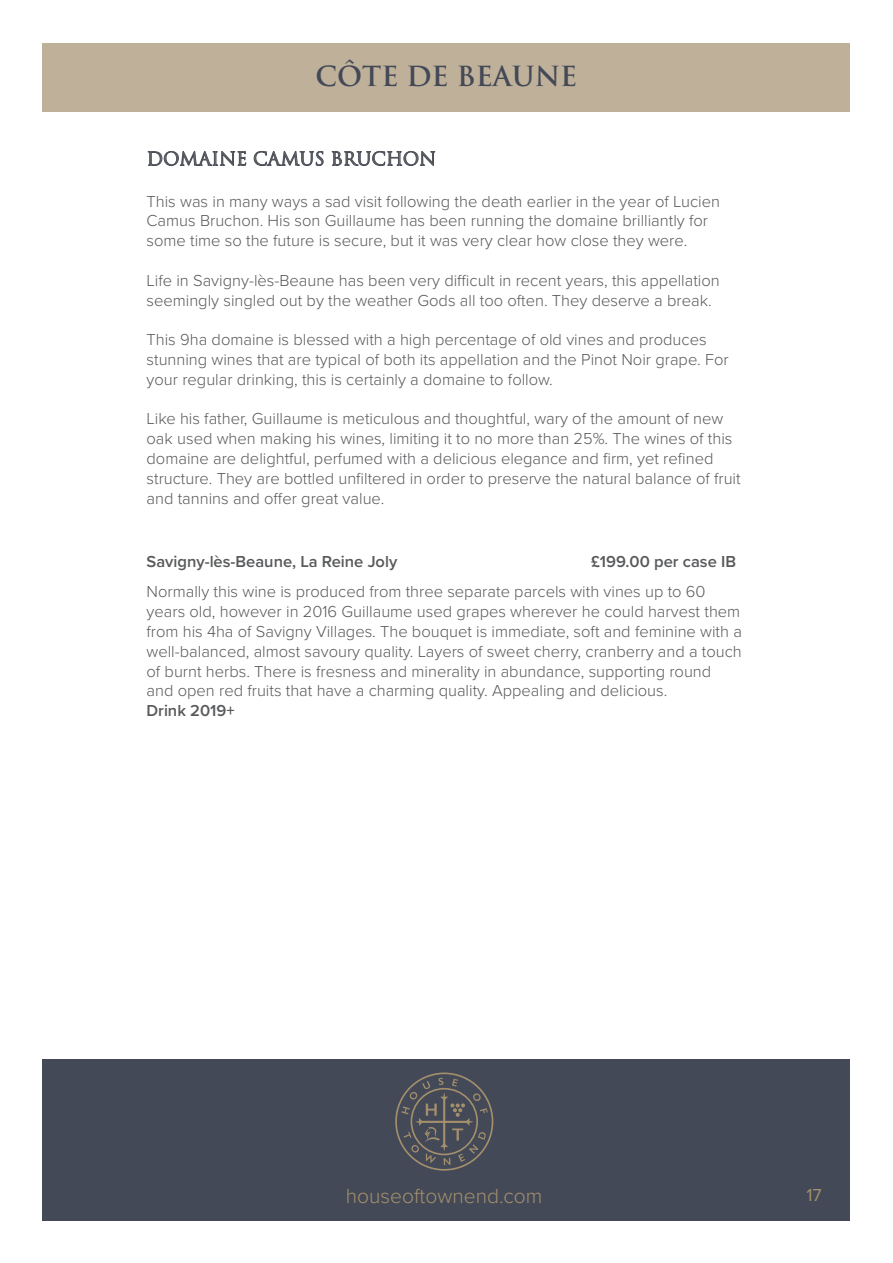
<style>
.page{position:relative;width:893px;height:1263px;background:#fff}
.page>*{position:absolute;margin:0;border:0;box-sizing:border-box;transform-origin:0 0}
.t1{font:700 27px "Trajan";color:#434957}
.t2{font:300 21px "Proxima Nova";color:#a48f6d}
.t3{font:18px "Trajan";color:#58595b}
.t4{font:18px "Proxima Nova";color:#a48f6d}
.t5{font:300 16.5px/19.8px "Proxima Nova";color:#58595b}
.t6{font:600 16.5px "Proxima Nova";color:#58595b}
</style>
<div class="page">
<div style="left:43px;top:43px;width:807px;height:68px;background:#bfb099"></div>
<div style="left:43px;top:1059px;width:807px;height:161px;background:#434957"></div>
<svg style="left:395px;top:1072px;width:98px;height:98px"></svg>
<svg style="left:147px;top:150px;width:100px;height:16px"></svg>
<svg style="left:253px;top:150px;width:71px;height:16px"></svg>
<svg style="left:331px;top:151px;width:105px;height:15px"></svg>
<h1 class="t1" style="left:316px;top:59px;width:263px">CÔTE DE BEAUNE</h1>
<p class="t3" style="left:147px;top:148px;width:291px">DOMAINE CAMUS BRUCHON</p>
<p class="t5" style="left:147px;top:190px;width:575px">This was in many ways a sad visit following the death earlier in the year of Lucien<br>Camus Bruchon. His son Guillaume has been running the domaine brilliantly for some time so the future is secure, but it was very clear how close they were.</p>
<p class="t5" style="left:147px;top:270px;width:575px">Life in Savigny-lès-Beaune has been very difficult in recent years, this appellation seemingly singled out by the weather Gods all too often. They deserve a break.</p>
<p class="t5" style="left:147px;top:329px;width:584px">This 9ha domaine is blessed with a high percentage of old vines and produces stunning wines that are typical of both its appellation and the Pinot Noir grape. For your regular drinking, this is certainly a domaine to follow.</p>
<p class="t5" style="left:147px;top:408px;width:596px">Like his father, Guillaume is meticulous and thoughtful, wary of the amount of new oak used when making his wines, limiting it to no more than 25%. The wines of this domaine are delightful, perfumed with a delicious elegance and firm, yet refined structure. They are bottled unfiltered in order to preserve the natural balance of fruit and tannins and offer great value.</p>
<p class="t6" style="left:147px;top:549px;width:252px">Savigny-lès-Beaune, La Reine Joly</p>
<p class="t6" style="left:591px;top:549px;width:147px">£199.00 per case IB</p>
<p class="t5" style="left:147px;top:581px;width:597px">Normally this wine is produced from three separate parcels with vines up to 60 years old, however in 2016 Guillaume used grapes wherever he could harvest them from his 4ha of Savigny Villages. The bouquet is immediate, soft and feminine with a well-balanced, almost savoury quality. Layers of sweet cherry, cranberry and a touch of burnt herbs. There is fresness and minerality in abundance, supporting round and open red fruits that have a charming quality. Appealing and delicious.</p>
<p class="t6" style="left:147px;top:698px;width:90px">Drink 2019+</p>
<p class="t2" style="left:346px;top:1180px;width:198px">houseoftownend.com</p>
<p class="t4" style="left:806px;top:1181px;width:17px">17</p>
</div>
